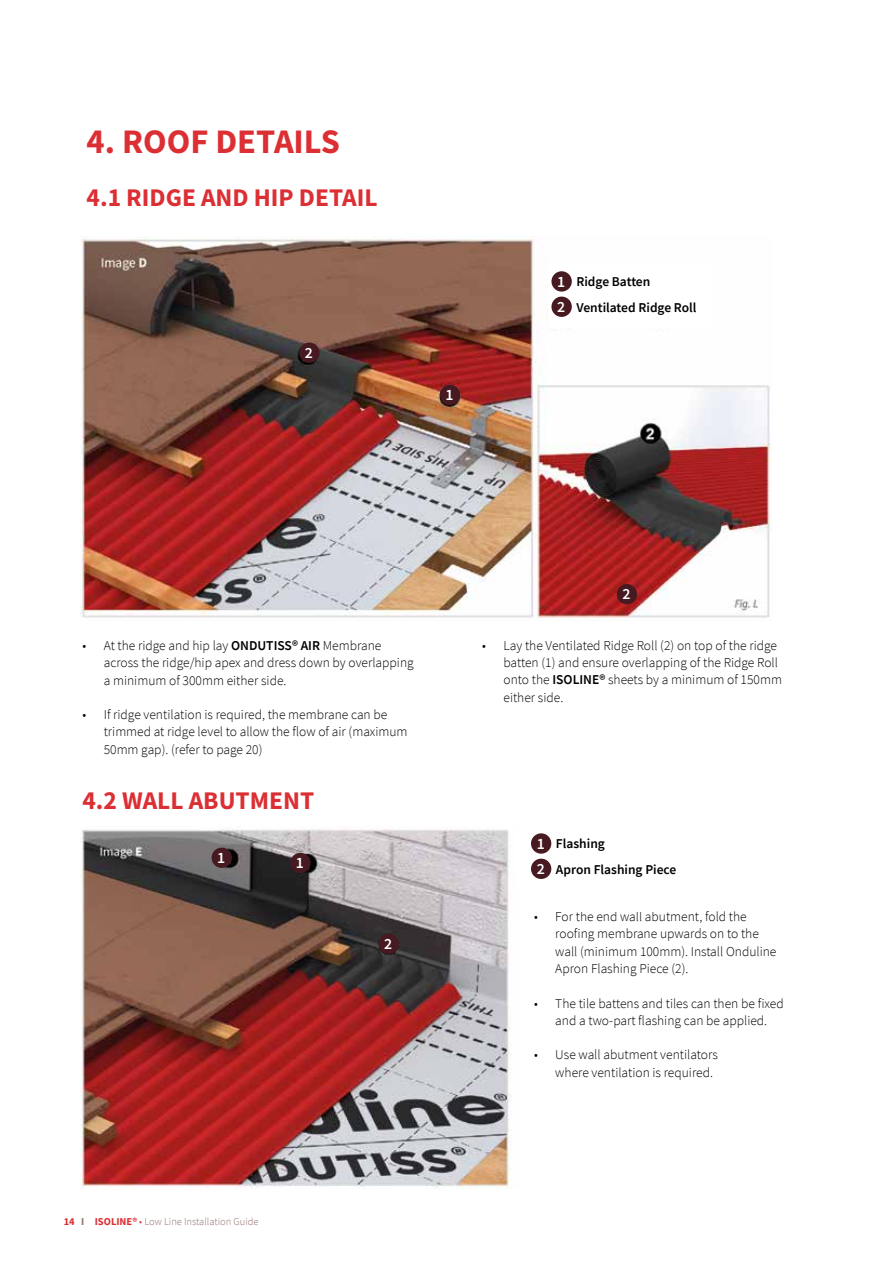
<style>
.page{position:relative;width:893px;height:1263px;background:#fff}
.page>*{position:absolute;margin:0;border:0;box-sizing:border-box;transform-origin:0 0}
.t1{font:34.5px "Source Sans Variable";color:#dc2f34}
.t2{font:25.5px "Source Sans Variable";color:#dc2f34}
.t3{font:600 15.75px "Source Sans Pro";color:#fff}
.t4{font:300 13.5px/17.2px "Source Sans Pro";color:#000}
.t5{font:600 13.5px/25.3px "Source Sans Pro";color:#000}
.t6{font:300 10.5px "Source Sans Pro";color:#937270}
.s1{font-size:15.75px;color:#fff}
.s2{font-weight:600}
.s3{font-weight:700;color:#dc2f34}
.s4{font-weight:700}
.s5{color:#dc2f34}
</style>
<div class="page">
<img style="left:81px;top:236px;width:691px;height:382px">
<img style="left:81px;top:826px;width:431px;height:362px">
<div style="left:440px;top:385px;width:20px;height:20px;background:#461a20;border-radius:50%"></div>
<div style="left:212px;top:847px;width:20px;height:21px;background:#461a20;border-radius:50%"></div>
<div style="left:290px;top:853px;width:21px;height:20px;background:#461a20;border-radius:50%"></div>
<div style="left:378px;top:934px;width:21px;height:20px;background:#461a20;border-radius:50%"></div>
<div style="left:299px;top:342px;width:20px;height:21px;background:#461a20;border-radius:50%"></div>
<div style="left:617px;top:584px;width:20px;height:20px;background:#461a20;border-radius:50%"></div>
<div style="left:548px;top:266px;width:164px;height:62px;background:#fff"></div>
<div style="left:551px;top:271px;width:21px;height:21px;background:#461a20;border-radius:50%"></div>
<div style="left:551px;top:297px;width:21px;height:20px;background:#461a20;border-radius:50%"></div>
<div style="left:531px;top:833px;width:20px;height:21px;background:#461a20;border-radius:50%"></div>
<div style="left:531px;top:859px;width:20px;height:20px;background:#461a20;border-radius:50%"></div>
<h1 class="t1" style="left:87px;top:121px;width:255px">4. ROOF DETAILS</h1>
<h2 class="t2" style="left:87px;top:182px;width:292px">4.1 RIDGE AND HIP DETAIL</h2>
<p class="t3" style="left:305px;top:342px;width:10px">2</p>
<p class="t3" style="left:446px;top:384px;width:10px">1</p>
<p class="t5" style="left:557px;top:269px;width:141px"><span class="s1">1</span> Ridge Batten<br><span class="s1">2</span> Ventilated Ridge Roll</p>
<p class="t4" style="left:104px;top:637px;width:312px;text-indent:-21px">• At the ridge and hip lay <span class="s2">ONDUTISS® AIR</span> Membrane across the ridge/hip apex and dress down by overlapping a minimum of 300mm either side.</p>
<p class="t4" style="left:104px;top:706px;width:305px;text-indent:-21px">• If ridge ventilation is required, the membrane can be trimmed at ridge level to allow the flow of air (maximum<br>50mm gap). (refer to page 20)</p>
<h2 class="t2" style="left:82px;top:785px;width:233px">4.2 WALL ABUTMENT</h2>
<p class="t3" style="left:217px;top:847px;width:10px">1</p>
<p class="t3" style="left:296px;top:852px;width:10px">1</p>
<p class="t3" style="left:384px;top:933px;width:10px">2</p>
<p class="t6" style="left:64px;top:1215px;width:196px"><span class="s3">14</span> <span class="s4">I</span> <span class="s3">ISOLINE®</span> <span class="s5">•</span> Low Line Installation Guide</p>
<p class="t3" style="left:622px;top:584px;width:10px">2</p>
<p class="t4" style="left:503px;top:637px;width:280px;text-indent:-21px">• Lay the Ventilated Ridge Roll (2) on top of the ridge batten (1) and ensure overlapping of the Ridge Roll onto the <span class="s2">ISOLINE®</span> sheets by a minimum of 150mm either side.</p>
<p class="t5" style="left:537px;top:831px;width:141px"><span class="s1">1</span> Flashing<br><span class="s1">2</span> Apron Flashing Piece</p>
<p class="t4" style="left:555px;top:908px;width:223px;text-indent:-21px">• For the end wall abutment, fold the roofing membrane upwards on to the wall (minimum 100mm). Install Onduline Apron Flashing Piece (2).</p>
<p class="t4" style="left:534px;top:994px;width:251px;text-align:center">• The tile battens and tiles can then be fixed and a two-part flashing can be applied.</p>
<p class="t4" style="left:555px;top:1046px;width:164px;text-indent:-21px">• Use wall abutment ventilators where ventilation is required.</p>
</div>
